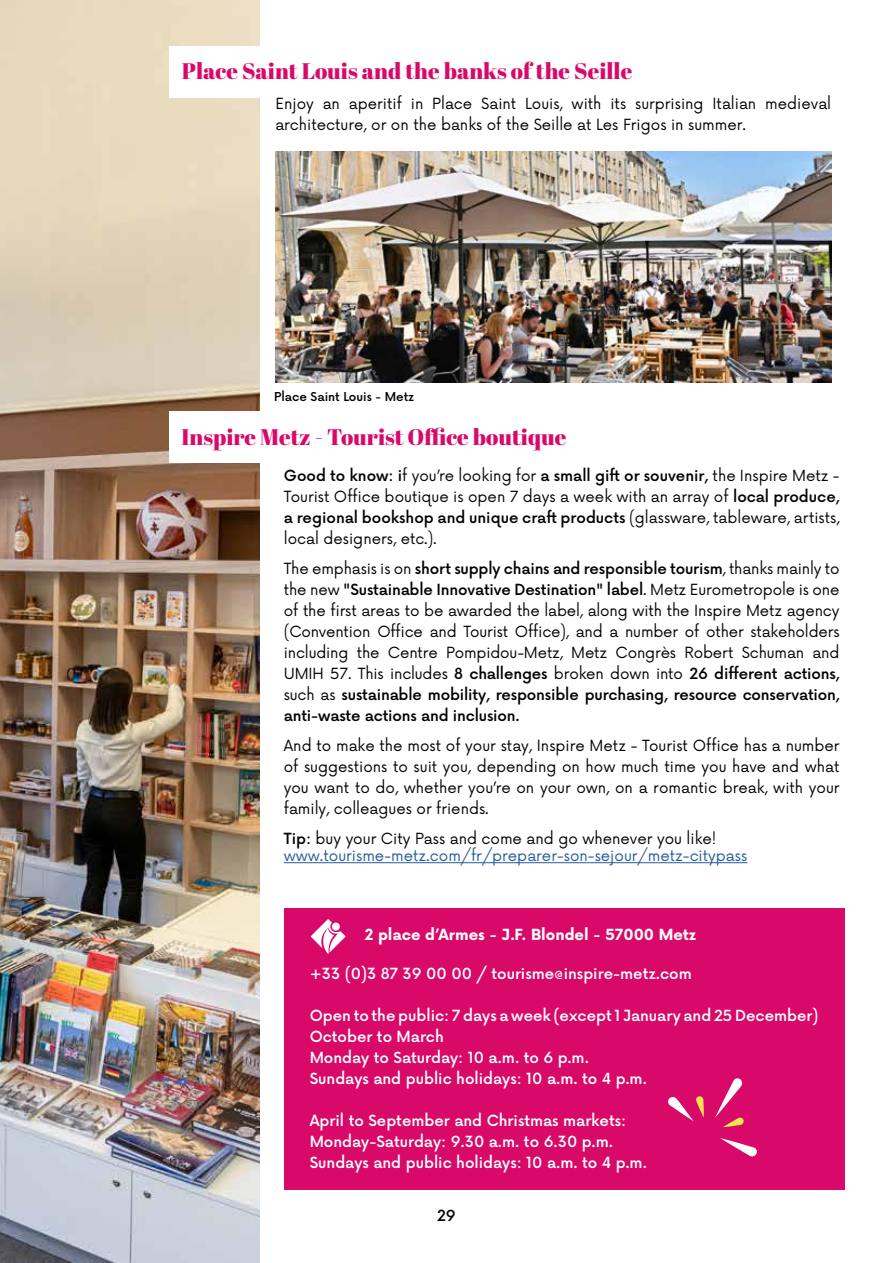
<style>
.page{position:relative;width:893px;height:1263px;background:#fff}
.page>*{position:absolute;margin:0;border:0;box-sizing:border-box;transform-origin:0 0}
.t1{font:22.5px "Abril Fatface";color:#d80969}
.t2{font:15px/21px "Now Alt";color:#020203;text-align:justify}
.t3{font:500 15px/21px "Now Alt";color:#fff}
.t4{font:15px/21px "Now Alt";color:#020304;text-align:justify}
.t5{font:15px/16.5px "Now Alt";color:#275b9b}
.t6{font:700 15px "Now Alt";color:#fff}
.t7{font:500 15px "Now Alt";color:#000}
.t8{font:500 12px "Now Alt";color:#000}
.s1{font-weight:500}
.s2{font-weight:500;color:#020203}
.s3{color:#020203}
</style>
<div class="page">
<hr style="left:284px;top:862px;width:463px;height:1px;background:#275b9b">
<img style="left:275px;top:152px;width:556px;height:231px">
<div style="left:284px;top:908px;width:560px;height:281px;background:#d80969"></div>
<svg style="left:311px;top:919px;width:34px;height:35px"></svg>
<div style="left:332px;top:922px;width:8px;height:8px;background:#fff;border-radius:50%"></div>
<img style="left:0;top:0;width:259px;height:1263px">
<div style="left:169px;top:47px;width:90px;height:51px;background:#fff"></div>
<div style="left:169px;top:412px;width:90px;height:51px;background:#fff"></div>
<svg style="left:720px;top:1138px;width:37px;height:19px"></svg>
<svg style="left:715px;top:1078px;width:29px;height:49px"></svg>
<svg style="left:668px;top:1096px;width:36px;height:25px"></svg>
<h1 class="t1" style="left:182px;top:55px;width:452px">Place Saint Louis and the banks of the Seille</h1>
<p class="t2" style="left:275px;top:92px;width:557px">Enjoy an aperitif in Place Saint Louis, with its surprising Italian medieval architecture, or on the banks of the Seille at Les Frigos in summer.</p>
<p class="t8" style="left:274px;top:387px;width:142px">Place Saint Louis - Metz</p>
<h1 class="t1" style="left:182px;top:421px;width:386px">Inspire Metz - Tourist Office boutique</h1>
<p class="t4" style="left:284px;top:464px;width:557px"><span class="s1">Good to know: i</span>f you’re looking for <span class="s1">a small gift or souvenir,</span> the Inspire Metz - Tourist Office boutique is open 7 days a week with an array of <span class="s1">local produce, a regional bookshop and unique craft products</span> (glassware, tableware, artists, local designers, etc.).</p>
<p class="t2" style="left:284px;top:557px;width:557px">The emphasis is on <span class="s1">short supply chains and responsible tourism</span>, thanks mainly to the new <span class="s1">"Sustainable Innovative Destination" label</span>. Metz Eurometropole is one of the first areas to be awarded the label, along with the Inspire Metz agency (Convention Office and Tourist Office), and a number of other stakeholders including the Centre Pompidou-Metz, Metz Congrès Robert Schuman and UMIH 57. This includes <span class="s1">8 challenges</span> broken down into <span class="s1">26 different actions, </span>such as <span class="s1">sustainable mobility, responsible purchasing, resource conservation, anti-waste actions and inclusion.</span></p>
<p class="t2" style="left:284px;top:734px;width:557px">And to make the most of your stay, Inspire Metz - Tourist Office has a number of suggestions to suit you, depending on how much time you have and what you want to do, whether you’re on your own, on a romantic break, with your family, colleagues or friends.</p>
<p class="t5" style="left:284px;top:829px;width:465px"><span class="s2">Tip:</span> <span class="s3">buy your City Pass and come and go whenever you like! </span>www.tourisme-metz.com/fr/preparer-son-sejour/metz-citypass</p>
<p class="t6" style="left:365px;top:924px;width:333px">2 place d’Armes - J.F. Blondel - 57000 Metz</p>
<p class="t3" style="left:310px;top:962px;width:383px">+33 (0)3 87 39 00 00 / tourisme@inspire-metz.com</p>
<p class="t3" style="left:310px;top:1004px;width:510px">Open to the public: 7 days a week (except 1 January and 25 December)<br>October to March<br>Monday to Saturday: 10 a.m. to 6 p.m.<br>Sundays and public holidays: 10 a.m. to 4 p.m.</p>
<p class="t3" style="left:310px;top:1109px;width:339px">April to September and Christmas markets:<br>Monday-Saturday: 9.30 a.m. to 6.30 p.m.<br>Sundays and public holidays: 10 a.m. to 4 p.m.</p>
<p class="t7" style="left:437px;top:1204px;width:20px">29</p>
</div>
